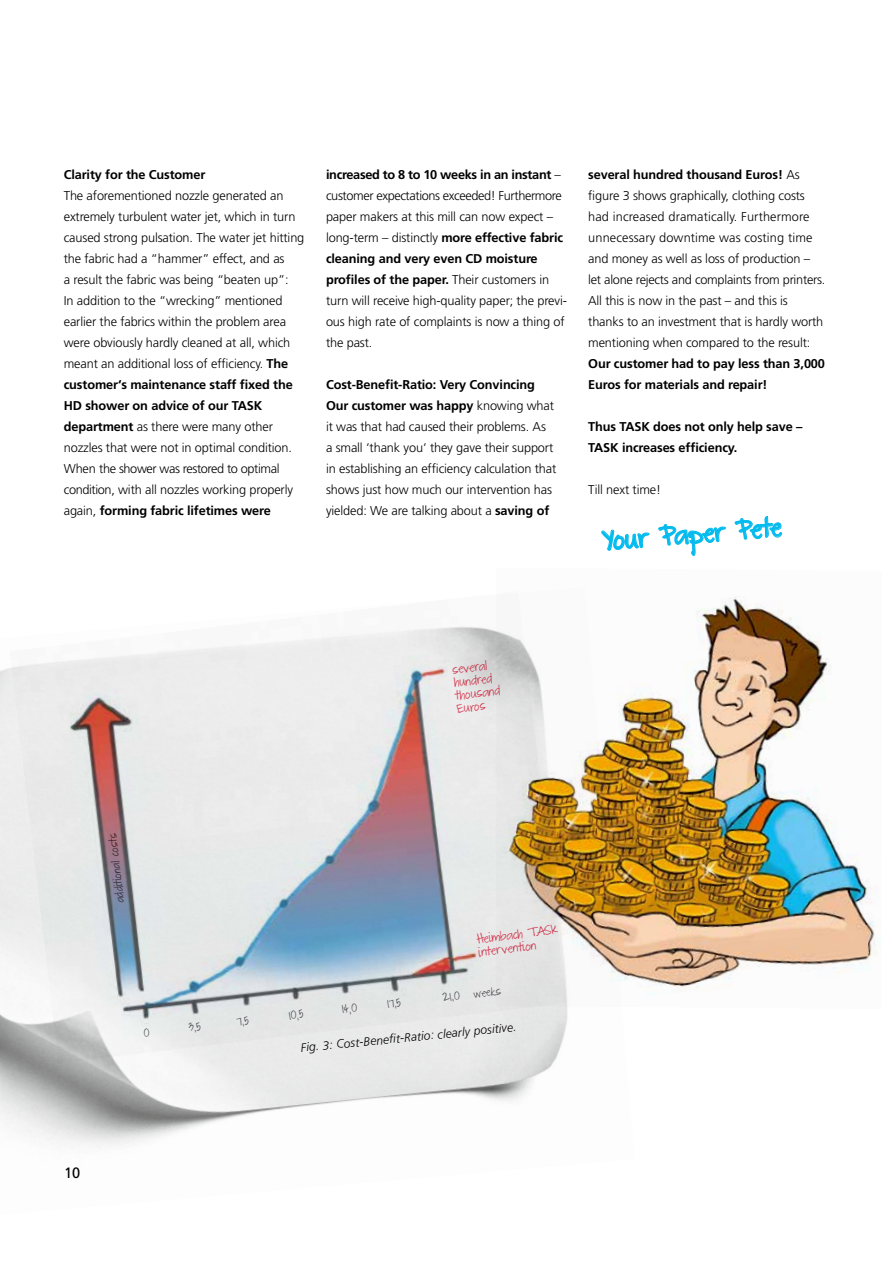
<style>
.page{position:relative;width:893px;height:1263px;background:#fff}
.page>*{position:absolute;margin:0;border:0;box-sizing:border-box;transform-origin:0 0}
.t1{font:700 24px "The Great Escape";color:#04bbee}
.t2{font:15px "Frutiger";color:#000}
.t3{font:300 12.75px/21px "Frutiger";letter-spacing:-.01em;color:#000}
.t4{font:700 12.75px/21px "Frutiger";letter-spacing:-.01em;color:#000}
.t5{font:italic 300 12px "Frutiger";color:#000}
.t6{font:10.95px/13.2px "The Great Escape";color:#e62743}
.t7{font:9.75px "The Great Escape";color:#454148}
.s1{font-weight:700}
</style>
<div class="page">
<svg style="left:601px;top:529px;width:49px;height:22px"></svg>
<svg style="left:658px;top:524px;width:68px;height:32px"></svg>
<svg style="left:734px;top:516px;width:48px;height:24px"></svg>
<img style="left:0;top:668px;width:568px;height:479px">
<img style="left:567px;top:597px;width:314px;height:412px">
<img style="left:10px;top:626px;width:557px;height:437px">
<svg style="left:144px;top:1028px;width:6px;height:9px"></svg>
<svg style="left:188px;top:1022px;width:13px;height:10px"></svg>
<svg style="left:237px;top:1016px;width:12px;height:11px"></svg>
<p class="t4" style="left:64px;top:164px;width:143px">Clarity for the Customer</p>
<p class="t3" style="left:64px;top:185px;width:242px">The aforementioned nozzle generated an extremely turbulent water jet, which in turn caused strong pulsation. The water jet hitting the fabric had a “hammer” effect, and as<br>a result the fabric was being “beaten up”:<br>In addition to the “wrecking” mentioned earlier the fabrics within the problem area were obviously hardly cleaned at all, which meant an additional loss of efficiency. <span class="s1">The customer‘s maintenance staff fixed the HD shower on advice of our TASK department</span> as there were many other nozzles that were not in optimal condition.<br>When the shower was restored to optimal condition, with all nozzles working properly again, <span class="s1">forming fabric lifetimes were</span></p>
<p class="t3" style="left:326px;top:164px;width:242px"><span class="s1">increased to 8 to 10 weeks in an instant</span> – customer expectations exceeded! Furthermore paper makers at this mill can now expect – long-term – distinctly <span class="s1">more effective fabric cleaning and very even CD moisture profiles of the paper.</span> Their customers in turn will receive high-quality paper; the previ&shy;ous high rate of complaints is now a thing of the past.</p>
<p class="t3" style="left:326px;top:374px;width:232px"><span class="s1">Cost-Benefit-Ratio: Very Convincing Our customer was happy</span> knowing what it was that had caused their problems. As<br>a small ‘thank you‘ they gave their support in establishing an efficiency calculation that shows just how much our intervention has yielded: We are talking about a <span class="s1">saving of</span></p>
<p class="t3" style="left:588px;top:164px;width:239px"><span class="s1">several hundred thousand Euros!</span> As figure 3 shows graphically, clothing costs had increased dramatically. Furthermore unnecessary downtime was costing time and money as well as loss of production – let alone rejects and complaints from printers.<br>All this is now in the past – and this is thanks to an investment that is hardly worth mentioning when compared to the result:</p>
<p class="t4" style="left:588px;top:353px;width:238px">Our customer had to pay less than 3,000<br>Euros for materials and repair!</p>
<p class="t4" style="left:588px;top:416px;width:216px">Thus TASK does not only help save –<br>TASK increases efficiency.</p>
<p class="t3" style="left:588px;top:479px;width:74px">Till next time!</p>
<h1 class="t1" style="left:601px;top:528px;width:182px;rotate:-4deg">Your Paper Pete</h1>
<p class="t6" style="left:451px;top:663px;width:46px;rotate:-7deg">several hundred thousand<br>Euros</p>
<p class="t7" style="left:115px;top:903px;width:71px;rotate:-97deg">additional costs</p>
<p class="t2" style="left:64px;top:1164px;width:18px">10</p>
<p class="t7" style="left:288px;top:1011px;width:16px;rotate:-7deg">10,5</p>
<p class="t7" style="left:341px;top:1004px;width:16px;rotate:-7deg">14,0</p>
<p class="t7" style="left:387px;top:999px;width:15px;rotate:-7deg">17,5</p>
<p class="t6" style="left:476px;top:933px;width:83px;rotate:-7deg">Heimbach TASK intervention</p>
<p class="t7" style="left:442px;top:992px;width:19px;rotate:-7deg">21,0</p>
<p class="t7" style="left:473px;top:989px;width:29px;rotate:-7deg">weeks</p>
<p class="t5" style="left:300px;top:1042px;width:218px;rotate:-6deg">Fig. 3: Cost-Benefi t-Ratio: clearly positive.</p>
</div>
